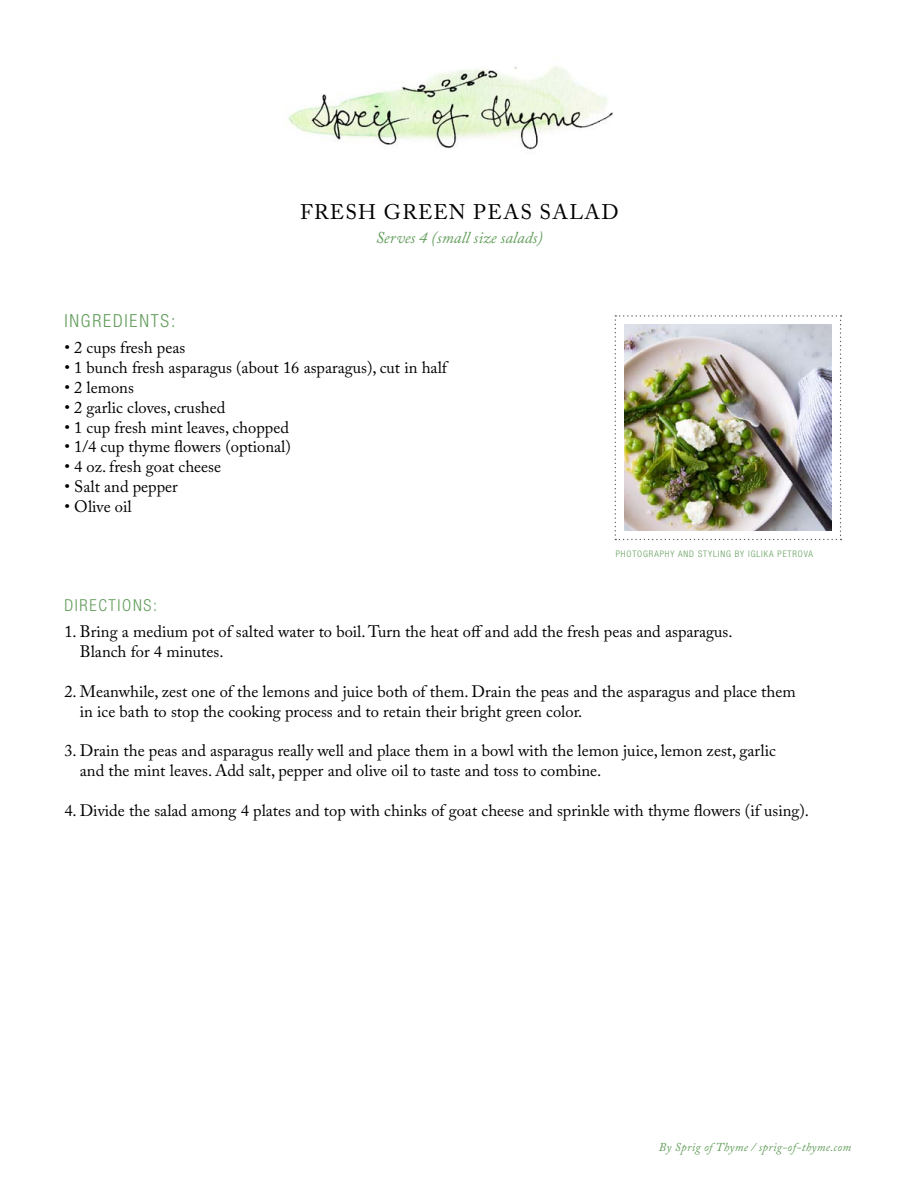
<style>
.page{position:relative;width:918px;height:1188px;background:#fff}
.page>*{position:absolute;margin:0;border:0;box-sizing:border-box;transform-origin:0 0}
.t1{font:21px "Adobe Caslon Pro";letter-spacing:.065em;color:#000}
.t2{font:300 condensed 18px "Helvetica Neue LT Std";letter-spacing:.1em;color:#629d5a}
.t3{font:16.5px/19.8px "Adobe Caslon Pro";color:#000}
.t4{font:italic 16.5px "Adobe Caslon Pro";color:#629d5a}
.t5{font:300 condensed 16.5px "Helvetica Neue LT Std";letter-spacing:.1em;color:#629d5a}
.t6{font:italic 12px "Adobe Caslon Pro";letter-spacing:.025em;color:#629d5a}
.t7{font:300 condensed 9px "Helvetica Neue LT Std";letter-spacing:.1em;color:#629d5a}
</style>
<div class="page">
<img style="left:615px;top:315px;width:227px;height:225px">
<img style="left:288px;top:66px;width:325px;height:84px">
<p class="t1" style="left:300px;top:200px;width:320px">Fresh green peas salad</p>
<p class="t4" style="left:376px;top:228px;width:169px">Serves 4 (small size salads)</p>
<p class="t2" style="left:64px;top:310px;width:113px">INGREDIENTS:</p>
<p class="t3" style="left:64px;top:338px;width:122px">• 2 cups fresh peas</p>
<p class="t3" style="left:64px;top:358px;width:384px">• 1 bunch fresh asparagus (about 16 asparagus), cut in half</p>
<p class="t3" style="left:64px;top:377px;width:71px">• 2 lemons</p>
<p class="t3" style="left:64px;top:397px;width:163px">• 2 garlic cloves, crushed</p>
<p class="t3" style="left:64px;top:417px;width:226px">• 1 cup fresh mint leaves, chopped</p>
<p class="t3" style="left:64px;top:437px;width:228px">• 1/4 cup thyme flowers (optional)</p>
<p class="t3" style="left:64px;top:457px;width:158px">• 4 oz. fresh goat cheese</p>
<p class="t3" style="left:64px;top:476px;width:115px">• Salt and pepper</p>
<p class="t3" style="left:64px;top:496px;width:69px">• Olive oil</p>
<p class="t7" style="left:616px;top:548px;width:199px">PHOTOGRAPHY AND STYLING BY IGLIKA PETROVA</p>
<p class="t5" style="left:64px;top:596px;width:94px">DI RECTIONS:</p>
<p class="t3" style="left:80px;top:622px;width:654px;text-indent:-15px">1. Bring a medium pot of salted water to boil. Turn the heat off and add the fresh peas and asparagus.<br>Blanch for 4 minutes.</p>
<p class="t3" style="left:80px;top:681px;width:717px;text-indent:-15px">2. Meanwhile, zest one of the lemons and juice both of them. Drain the peas and the asparagus and place them in ice bath to stop the cooking process and to retain their bright green color.</p>
<p class="t3" style="left:80px;top:741px;width:698px;text-indent:-15px">3. Drain the peas and asparagus really well and place them in a bowl with the lemon juice, lemon zest, garlic and the mint leaves. Add salt, pepper and olive oil to taste and toss to combine.</p>
<p class="t3" style="left:64px;top:800px;width:746px">4. Divide the salad among 4 plates and top with chinks of goat cheese and sprinkle with thyme flowers (if using).</p>
<p class="t6" style="left:659px;top:1139px;width:194px">By Sprig of Thyme / sprig-of-thyme.com</p>
</div>
